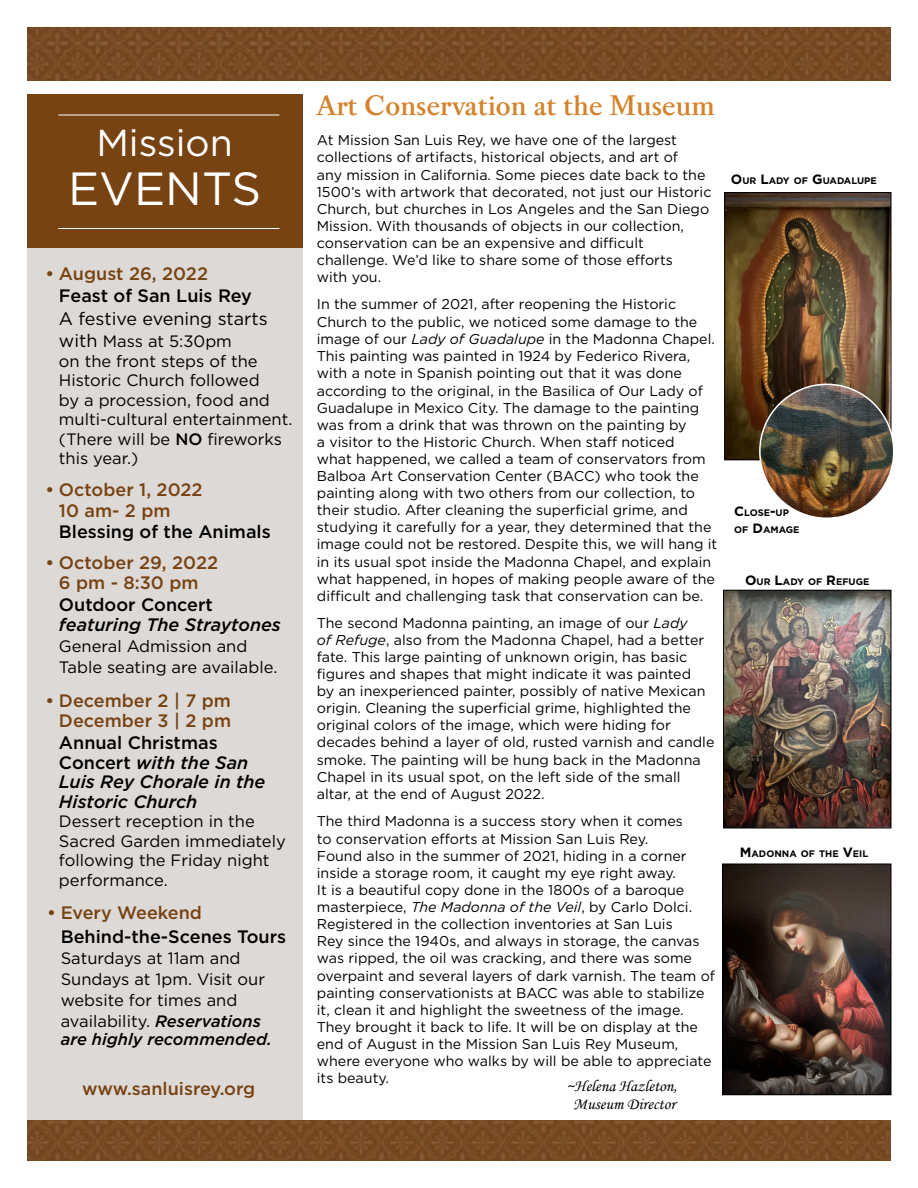
<style>
.page{position:relative;width:918px;height:1188px;background:#fff}
.page>*{position:absolute;margin:0;border:0;box-sizing:border-box;transform-origin:0 0}
.t1{font:46.5px "Gotham";color:#fff}
.t2{font:37.5px "Gotham";color:#fff}
.t3{font:600 30px "Pradell";color:#d4832c}
.t4{font:500 18px/19.5px "Gotham";color:#774312}
.t5{font:italic 500 18px/19.5px "Gotham";color:#000}
.t6{font:500 18px "Gotham";color:#000}
.t7{font:18px "Gotham";color:#000}
.t8{font:16.5px/19.5px "Gotham";color:#000}
.t9{font:16.5px/18px "Monotype Corsiva";color:#000;text-align:center}
.t10{font:italic 500 16.5px "Gotham";color:#000}
.t11{font:14.25px/17.1px "Gotham";color:#000}
.t12{font:700 9.45px/16.5px "Gotham";color:#000}
.s1{font-size:18px}
.s2{font-weight:500}
.s3{font-style:normal}
.s4{font-weight:500;font-style:italic}
.s5{font-style:italic}
.s6{font-size:13.5px}
</style>
<div class="page">
<div style="left:27px;top:243px;width:275px;height:881px;background:#ddd9d7"></div>
<img style="left:27px;top:27px;width:864px;height:54px">
<img style="left:27px;top:1120px;width:864px;height:41px">
<div style="left:27px;top:94px;width:275px;height:154px;background:#774312"></div>
<hr style="left:58px;top:115px;width:221px;height:1px;background:#fff">
<hr style="left:58px;top:228px;width:221px;height:1px;background:#fff">
<img style="left:726px;top:194px;width:163px;height:264px">
<div style="left:724px;top:192px;width:167px;height:268px;border:1px solid #000"></div>
<img style="left:724px;top:866px;width:165px;height:227px">
<div style="left:722px;top:864px;width:169px;height:231px;border:1px solid #000"></div>
<img style="left:725px;top:592px;width:164px;height:234px">
<div style="left:723px;top:590px;width:168px;height:238px;border:1px solid #000"></div>
<img style="left:760px;top:384px;width:134px;height:134px;border-radius:67px">
<h2 class="t2" style="left:96px;top:119px;width:138px">Mission</h2>
<h1 class="t1" style="left:68px;top:159px;width:195px">EVENTS</h1>
<p class="t4" style="left:45px;top:264px;width:164px">• August 26, 2022</p>
<p class="t6" style="left:59px;top:284px;width:195px">Feast of San Luis Rey</p>
<p class="t7" style="left:59px;top:307px;width:210px">A festive evening starts</p>
<p class="t8" style="left:59px;top:332px;width:235px"><span class="s1">with</span> Mass at 5:30pm<br>on the front steps of the<br>Historic Church followed<br>by a procession, food and multi-cultural entertainment. (There will be <span class="s2">NO</span> fireworks this year.)</p>
<p class="t4" style="left:59px;top:479px;width:145px;line-height:21px;text-indent:-14px">• October 1, 2022<br>10 am- 2 pm</p>
<p class="t6" style="left:59px;top:520px;width:213px">Blessing of the Animals</p>
<p class="t4" style="left:45px;top:553px;width:174px;text-align:center">• October 29, 2022<br>6 pm - 8:30 pm</p>
<p class="t6" style="left:59px;top:593px;width:155px">Outdoor Concert</p>
<p class="t5" style="left:59px;top:615px;width:223px">featuring The Straytones</p>
<p class="t8" style="left:59px;top:635px;width:220px;line-height:21px">General Admission and<br>Table seating are available.</p>
<p class="t4" style="left:45px;top:691px;width:187px;text-align:right">• December 2 | 7 pm<br>December 3 | 2 pm</p>
<p class="t5" style="left:59px;top:733px;width:208px"><span class="s3">Annual Christmas<br>Concert</span> with the San<br>Luis Rey Chorale in the<br>Historic Church</p>
<p class="t8" style="left:59px;top:812px;width:228px">Dessert reception in the<br>Sacred Garden immediately following the Friday night performance.</p>
<p class="t4" style="left:47px;top:902px;width:156px">• Every Weekend</p>
<p class="t6" style="left:61px;top:925px;width:227px">Behind-the-Scenes Tours</p>
<p class="t8" style="left:61px;top:947px;width:206px;line-height:21px">Saturdays at 11am and<br>Sundays at 1pm. Visit our website for times and availability. <span class="s4">Reservations</span></p>
<p class="t10" style="left:61px;top:1028px;width:213px">are highly recommended.</p>
<p class="t4" style="left:82px;top:1079px;width:175px">www.sanluisrey.org</p>
<h3 class="t3" style="left:316px;top:87px;width:400px">Art Conservation at the Museum</h3>
<p class="t11" style="left:317px;top:131px;width:396px">At Mission San Luis Rey, we have one of the largest collections of artifacts, historical objects, and art of<br>any mission in California. Some pieces date back to the 1500’s with artwork that decorated, not just our Historic Church, but churches in Los Angeles and the San Diego Mission. With thousands of objects in our collection, conservation can be an expensive and difficult challenge. We’d like to share some of those efforts<br>with you.</p>
<p class="t11" style="left:317px;top:295px;width:402px">In the summer of 2021, after reopening the Historic Church to the public, we noticed some damage to the image of our <span class="s5">Lady of Guadalupe</span> in the Madonna Chapel.<br>This painting was painted in 1924 by Federico Rivera, with a note in Spanish pointing out that it was done according to the original, in the Basilica of Our Lady of Guadalupe in Mexico City. The damage to the painting was from a drink that was thrown on the painting by<br>a visitor to the Historic Church. When staff noticed<br>what happened, we called a team of conservators from Balboa Art Conservation Center (BACC) who took the painting along with two others from our collection, to their studio. After cleaning the superficial grime, and studying it carefully for a year, they determined that the image could not be restored. Despite this, we will hang it in its usual spot inside the Madonna Chapel, and explain what happened, in hopes of making people aware of the difficult and challenging task that conservation can be.</p>
<p class="t11" style="left:317px;top:614px;width:399px">The second Madonna painting, an image of our <span class="s5">Lady<br>of Refuge</span>, also from the Madonna Chapel, had a better fate. This large painting of unknown origin, has basic figures and shapes that might indicate it was painted<br>by an inexperienced painter, possibly of native Mexican origin. Cleaning the superficial grime, highlighted the original colors of the image, which were hiding for decades behind a layer of old, rusted varnish and candle smoke. The painting will be hung back in the Madonna Chapel in its usual spot, on the left side of the small altar, at the end of August 2022.</p>
<p class="t11" style="left:317px;top:812px;width:400px">The third Madonna is a success story when it comes<br>to conservation efforts at Mission San Luis Rey.<br>Found also in the summer of 2021, hiding in a corner inside a storage room, it caught my eye right away.<br>It is a beautiful copy done in the 1800s of a baroque masterpiece, <span class="s5">The Madonna of the Veil</span>, by Carlo Dolci.<br>Registered in the collection inventories at San Luis<br>Rey since the 1940s, and always in storage, the canvas was ripped, the oil was cracking, and there was some overpaint and several layers of dark varnish. The team of painting conservationists at BACC was able to stabilize it, clean it and highlight the sweetness of the image.<br>They brought it back to life. It will be on display at the end of August in the Mission San Luis Rey Museum, where everyone who walks by will be able to appreciate its beauty.</p>
<p class="t9" style="left:566px;top:1077px;width:113px">~Helena Hazleton,<br>Museum Director</p>
<p class="t12" style="left:731px;top:172px;width:147px"><span class="s6">O</span>UR <span class="s6">L</span>ADY OF <span class="s6">G</span>UADALUPE</p>
<p class="t12" style="left:734px;top:505px;width:67px"><span class="s6">C</span>LOSE<span class="s6">-</span>UP<br>OF <span class="s6">D</span>AMAGE</p>
<p class="t12" style="left:745px;top:573px;width:126px"><span class="s6">O</span>UR <span class="s6">L</span>ADY OF <span class="s6">R</span>EFUGE</p>
<p class="t12" style="left:740px;top:845px;width:129px"><span class="s6">M</span>ADONNA OF THE <span class="s6">V</span>EIL</p>
</div>
